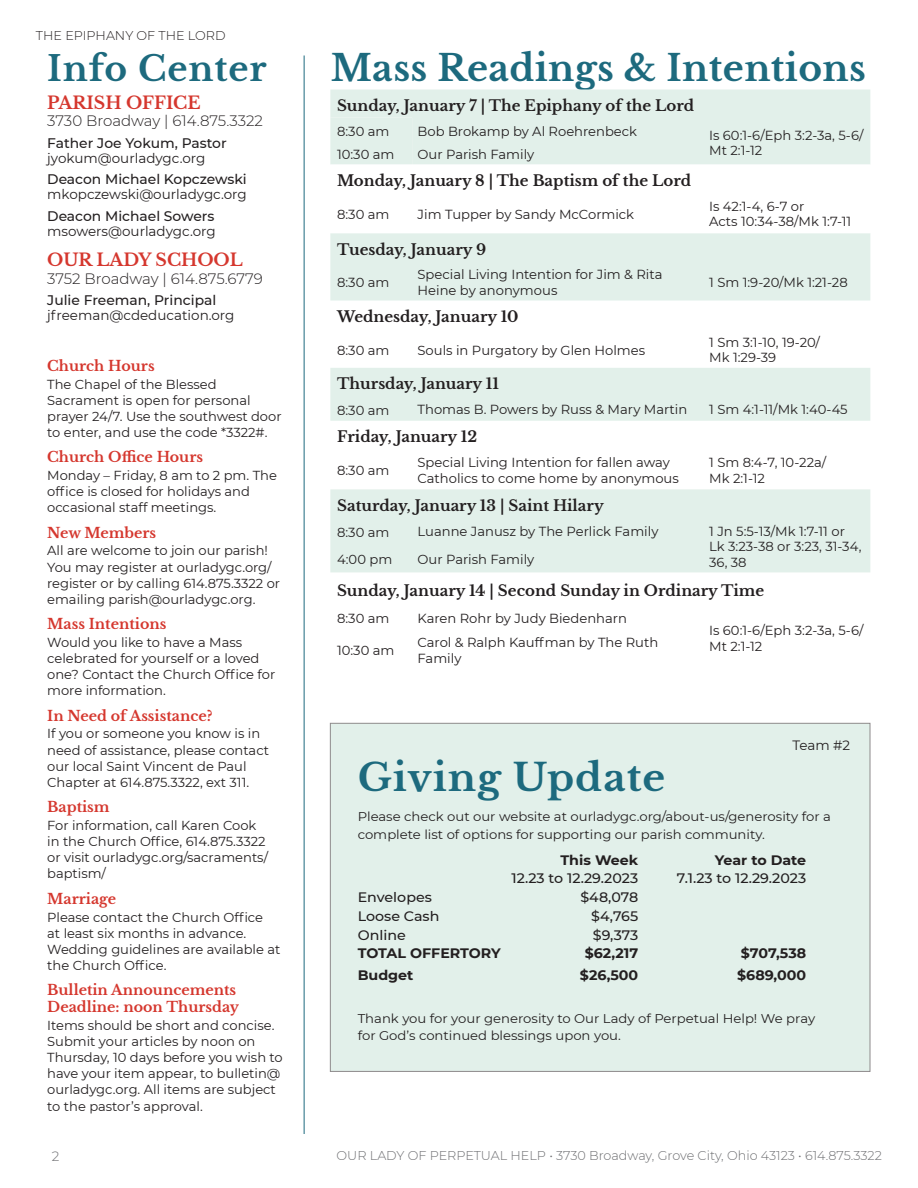
<style>
.page{position:relative;width:918px;height:1188px;background:#fff}
.page>*{position:absolute;margin:0;border:0;box-sizing:border-box;transform-origin:0 0}
.t1{font:700 37.5px "Libre Baskerville";letter-spacing:.025em;color:#1d6a7e;scale:1.04 1}
.t2{font:700 36px "Libre Baskerville";letter-spacing:.01em;color:#1d6a7e}
.t3{font:700 34.5px "Libre Baskerville";letter-spacing:.025em;color:#1d6a7e}
.t4{font:700 17.25px "Libre Baskerville";color:#d5372e}
.Date{font:700 15px "Libre Baskerville";color:#231f20}
.Office_phone{font:300 15px "Montserrat";color:#231f20}
.Item{font:700 14.25px/16.8px "Libre Baskerville";color:#d5372e}
.Name__Title{font:500 13.8px "Montserrat";color:#231f20}
.Numbers{font:500 13.65px "Montserrat";color:#231f20;scale:1.04 1}
.Total{font:700 13.65px "Montserrat";color:#231f20;scale:1.04 1}
.Numbers-2{font:700 13.65px "Montserrat";color:#231f20;scale:1.04 1}
.Contact_Info{font:13.5px "Montserrat";color:#231f20}
.Body_Copy{font:13.5px "Montserrat";color:#231f20}
.t5{font:300 13.5px "Montserrat";color:#6c6d70}
.Intention{font:13.2px/15.8px "Montserrat";color:#231f20}
.Description{font:13.05px/16.2px "Montserrat";color:#231f20}
.Message{font:12.75px/18.8px "Montserrat";color:#231f20;scale:1.04 1}
.Total-2{font:12.75px/16.5px "Montserrat";color:#231f20;scale:1.04 1}
.t6{font:300 12.75px "Montserrat";color:#6c6d70}
.t7{font:300 12.75px "Montserrat";color:#231f20}
</style>
<div class="page">
<hr style="left:304px;top:56px;width:1px;height:1078px;background:#1d6a7e">
<div style="left:330px;top:723px;width:540px;height:348px;background:#e2f0ea"></div>
<svg style="left:330px;top:90px;width:540px;height:482px;fill:#e2f0ea"></svg>
<svg style="left:330px;top:118px;width:540px;height:115px"></svg>
<p class="t7" style="left:36px;top:27px;width:191px">THE EPIPHANY OF THE LORD</p>
<p class="t3" style="left:47px;top:48px;width:221px">Info Center</p>
<p class="t2" style="left:331px;top:46px;width:537px">Mass Readings &amp; Intentions</p>
<p class="t4" style="left:47px;top:92px;width:155px">PARISH OFFICE</p>
<p class="Office_phone" style="left:47px;top:111px;width:217px">3730 Broadway | 614.875.3322</p>
<p class="Name__Title" style="left:47px;top:133px;width:181px">Father Joe Yokum, Pastor</p>
<p class="Contact_Info" style="left:47px;top:149px;width:160px">jyokum@ourladygc.org</p>
<p class="Name__Title" style="left:47px;top:170px;width:201px">Deacon Michael Kopczewski</p>
<p class="Contact_Info" style="left:47px;top:185px;width:201px">mkopczewski@ourladygc.org</p>
<p class="Name__Title" style="left:47px;top:206px;width:169px">Deacon Michael Sowers</p>
<p class="Contact_Info" style="left:47px;top:222px;width:170px">msowers@ourladygc.org</p>
<p class="t4" style="left:47px;top:249px;width:197px">OUR LADY SCHOOL</p>
<p class="Office_phone" style="left:47px;top:268px;width:217px">3752 Broadway | 614.875.6779</p>
<p class="Name__Title" style="left:47px;top:291px;width:171px">Julie Freeman, Principal</p>
<p class="Contact_Info" style="left:47px;top:306px;width:189px">jfreeman@cdeducation.org</p>
<p class="Date" style="left:337px;top:96px;width:359px">Sunday, January 7 | The Epiphany of the Lord</p>
<p class="Intention" style="left:337px;top:123px;width:54px">8:30 am</p>
<p class="Intention" style="left:418px;top:123px;width:221px">Bob Brokamp by Al Roehrenbeck</p>
<p class="Intention" style="left:709px;top:127px;width:156px">Is 60:1-6/Eph 3:2-3a, 5-6/<br>Mt 2:1-12</p>
<p class="Intention" style="left:337px;top:146px;width:59px">10:30 am</p>
<p class="Intention" style="left:418px;top:146px;width:118px">Our Parish Family</p>
<p class="Date" style="left:337px;top:171px;width:356px">Monday, January 8 | The Baptism of the Lord</p>
<p class="Intention" style="left:337px;top:206px;width:54px">8:30 am</p>
<p class="Intention" style="left:418px;top:206px;width:218px">Jim Tupper by Sandy McCormick</p>
<p class="Intention" style="left:709px;top:198px;width:144px">Is 42:1-4, 6-7 or<br>Acts 10:34-38/Mk 1:7-11</p>
<p class="Date" style="left:337px;top:240px;width:151px">Tuesday, January 9</p>
<p class="Intention" style="left:337px;top:274px;width:54px">8:30 am</p>
<p class="Intention" style="left:418px;top:266px;width:246px">Special Living Intention for Jim &amp; Rita<br>Heine by anonymous</p>
<p class="Intention" style="left:709px;top:274px;width:140px">1 Sm 1:9-20/Mk 1:21-28</p>
<p class="Date" style="left:337px;top:307px;width:183px">Wednesday, January 10</p>
<p class="Intention" style="left:337px;top:342px;width:54px">8:30 am</p>
<p class="Intention" style="left:418px;top:342px;width:229px">Souls in Purgatory by Glen Holmes</p>
<p class="Intention" style="left:709px;top:334px;width:112px">1 Sm 3:1-10, 19-20/<br>Mk 1:29-39</p>
<p class="Date" style="left:337px;top:375px;width:163px">Thursday, January 11</p>
<p class="Intention" style="left:337px;top:402px;width:54px">8:30 am</p>
<p class="Intention" style="left:418px;top:401px;width:271px">Thomas B. Powers by Russ &amp; Mary Martin</p>
<p class="Intention" style="left:709px;top:401px;width:140px">1 Sm 4:1-11/Mk 1:40-45</p>
<p class="Date" style="left:337px;top:427px;width:142px">Friday, January 12</p>
<p class="Intention" style="left:337px;top:462px;width:54px">8:30 am</p>
<p class="Intention" style="left:418px;top:454px;width:263px">Special Living Intention for fallen away<br>Catholics to come home by anonymous</p>
<p class="Intention" style="left:709px;top:454px;width:119px">1 Sm 8:4-7, 10-22a/<br>Mk 2:1-12</p>
<p class="Date" style="left:337px;top:496px;width:268px">Saturday, January 13 | Saint Hilary</p>
<p class="Intention" style="left:337px;top:524px;width:54px">8:30 am</p>
<p class="Intention" style="left:418px;top:523px;width:242px">Luanne Janusz by The Perlick Family</p>
<p class="Intention" style="left:709px;top:523px;width:154px">1 Jn 5:5-13/Mk 1:7-11 or<br>Lk 3:23-38 or 3:23, 31-34,</p>
<p class="Intention" style="left:337px;top:551px;width:57px">4:00 pm</p>
<p class="Intention" style="left:418px;top:551px;width:118px">Our Parish Family</p>
<p class="Intention" style="left:709px;top:554px;width:39px">36, 38</p>
<p class="Date" style="left:337px;top:581px;width:429px">Sunday, January 14 | Second Sunday in Ordinary Time</p>
<p class="Intention" style="left:337px;top:610px;width:54px">8:30 am</p>
<p class="Intention" style="left:418px;top:610px;width:211px">Karen Rohr by Judy Biedenharn</p>
<p class="Intention" style="left:709px;top:622px;width:156px">Is 60:1-6/Eph 3:2-3a, 5-6/<br>Mt 2:1-12</p>
<p class="Item" style="left:47px;top:357px;width:109px">Church Hours</p>
<p class="Description" style="left:47px;top:375px;width:236px">The Chapel of the Blessed<br>Sacrament is open for personal prayer 24/7. Use the southwest door to enter, and use the code *3322#.</p>
<p class="Item" style="left:47px;top:449px;width:157px">Church Office Hours</p>
<p class="Description" style="left:47px;top:467px;width:231px">Monday – Friday, 8 am to 2 pm. The office is closed for holidays and occasional staff meetings.</p>
<p class="Item" style="left:47px;top:524px;width:111px">New Members</p>
<p class="Description" style="left:47px;top:542px;width:234px">All are welcome to join our parish!<br>You may register at ourladygc.org/ register or by calling 614.875.3322 or emailing parish@ourladygc.org.</p>
<p class="Item" style="left:47px;top:616px;width:121px">Mass Intentions</p>
<p class="Description" style="left:47px;top:634px;width:230px">Would you like to have a Mass celebrated for yourself or a loved one? Contact the Church Office for more information.</p>
<p class="Item" style="left:47px;top:707px;width:167px">In Need of Assistance?</p>
<p class="Description" style="left:47px;top:725px;width:223px">If you or someone you know is in need of assistance, please contact our local Saint Vincent de Paul<br>Chapter at 614.875.3322, ext 311.</p>
<p class="Item" style="left:47px;top:799px;width:64px">Baptism</p>
<p class="Description" style="left:47px;top:817px;width:222px">For information, call Karen Cook in the Church Office, 614.875.3322 or visit ourladygc.org/sacraments/ baptism/</p>
<p class="Item" style="left:47px;top:890px;width:70px">Marriage</p>
<p class="Description" style="left:47px;top:908px;width:235px">Please contact the Church Office<br>at least six months in advance.<br>Wedding guidelines are available at the Church Office.</p>
<p class="Item" style="left:47px;top:982px;width:193px">Bulletin Announcements<br>Deadline: noon Thursday</p>
<p class="Description" style="left:47px;top:1017px;width:237px">Items should be short and concise.<br>Submit your articles by noon on Thursday, 10 days before you wish to have your item appear, to bulletin@ ourladygc.org. All items are subject to the pastor’s approval.</p>
<p class="Intention" style="left:337px;top:642px;width:59px">10:30 am</p>
<p class="Intention" style="left:418px;top:634px;width:242px">Carol &amp; Ralph Kauffman by The Ruth<br>Family</p>
<p class="Body_Copy" style="left:792px;top:736px;width:59px">Team #2</p>
<p class="t1" style="left:358px;top:755px;width:297px">Giving Update</p>
<p class="Message" style="left:358px;top:806px;width:456px">Please check out our website at ourladygc.org/about-us/generosity for a complete list of options for supporting our parish community.</p>
<p class="Numbers-2" style="left:561px;top:850px;width:76px">This Week</p>
<p class="Numbers-2" style="left:715px;top:850px;width:89px">Year to Date</p>
<p class="Numbers" style="left:511px;top:869px;width:123px">12.23 to 12.29.2023</p>
<p class="Numbers" style="left:677px;top:869px;width:126px">7.1.23 to 12.29.2023</p>
<p class="Numbers" style="left:358px;top:888px;width:73px">Envelopes</p>
<p class="Numbers" style="left:580px;top:888px;width:57px">$48,078</p>
<p class="Numbers" style="left:358px;top:906px;width:80px">Loose Cash</p>
<p class="Numbers" style="left:591px;top:906px;width:47px">$4,765</p>
<p class="Numbers" style="left:358px;top:925px;width:48px">Online</p>
<p class="Numbers" style="left:593px;top:925px;width:45px">$9,373</p>
<p class="Total" style="left:358px;top:944px;width:139px">TOTAL OFFERTORY</p>
<p class="Total" style="left:585px;top:944px;width:53px">$62,217</p>
<p class="Total" style="left:741px;top:944px;width:64px">$707,538</p>
<p class="Total" style="left:358px;top:965px;width:55px">Budget</p>
<p class="Total" style="left:580px;top:965px;width:58px">$26,500</p>
<p class="Total" style="left:737px;top:965px;width:68px">$689,000</p>
<p class="Total-2" style="left:358px;top:1010px;width:441px">Thank you for your generosity to Our Lady of Perpetual Help! We pray for God’s continued blessings upon you.</p>
<p class="t5" style="left:52px;top:1147px;width:9px">2</p>
<p class="t6" style="left:337px;top:1147px;width:547px">OUR LADY OF PERPETUAL HELP • 3730 Broadway, Grove City, Ohio 43123 • 614.875.3322</p>
</div>
